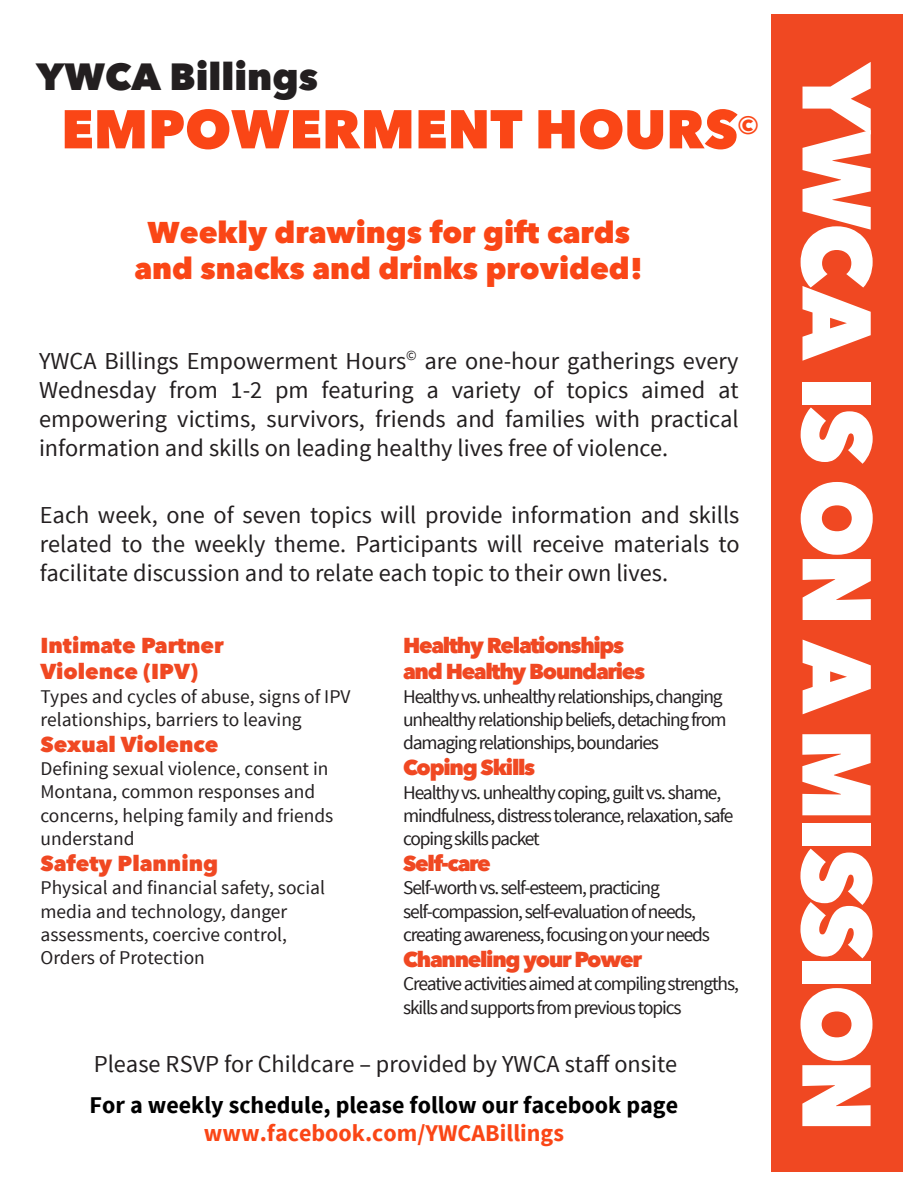
<style>
.page{position:relative;width:918px;height:1188px;background:#fff}
.page>*{position:absolute;margin:0;border:0;box-sizing:border-box;transform-origin:0 0}
.t1{font:800 54px "Avenir Next LT Pro";color:#fa4616}
.t2{font:800 37.8px "Avenir Next LT Pro";color:#231f20}
.t3{font:800 30px/36px "Avenir Next LT Pro";color:#fa4616;text-align:center}
.t4{font:24.3px/29.1px "Source Sans Pro";color:#231f20;text-align:justify}
.t5{font:700 24px "Source Sans Pro";color:#000}
.t6{font:700 24px "Source Sans Pro";color:#fa4616}
.t7{font:800 21.6px/26px "Avenir Next LT Pro";letter-spacing:-.06em;color:#f04822}
.t8{font:800 21.6px/26px "Avenir Next LT Pro";color:#f04822}
.t9{font:19.5px/23.4px "Source Sans Pro";letter-spacing:-.06em;color:#231f20}
.t10{font:19.5px/23.4px "Source Sans Pro";color:#231f20}
</style>
<div class="page">
<div style="left:771px;top:15px;width:131px;height:1157px;background:#f04822"></div>
<svg style="left:801px;top:62px;width:72px;height:299px"></svg>
<svg style="left:801px;top:482px;width:72px;height:138px"></svg>
<svg style="left:803px;top:640px;width:68px;height:74px"></svg>
<div style="left:803px;top:382px;width:68px;height:22px;background:#fff"></div>
<svg style="left:801px;top:407px;width:72px;height:57px"></svg>
<svg style="left:802px;top:734px;width:69px;height:81px"></svg>
<div style="left:802px;top:823px;width:69px;height:23px;background:#fff"></div>
<svg style="left:800px;top:849px;width:73px;height:109px"></svg>
<div style="left:802px;top:961px;width:69px;height:23px;background:#fff"></div>
<svg style="left:800px;top:988px;width:73px;height:138px"></svg>
<h2 class="t2" style="left:37px;top:54px;width:283px">YWCA Billings</h2>
<h1 class="t1" style="left:61px;top:96px;width:699px">EMPOWERMENT HOURS<sup>©</sup></h1>
<p class="t3" style="left:135px;top:214px;width:510px">Weekly drawings for gift cards and snacks and drinks provided!</p>
<p class="t4" style="left:39px;top:346px;width:701px">YWCA Billings Empowerment Hours<sup>©</sup> are one-hour gatherings every Wednesday from 1-2 pm featuring a variety of topics aimed at empowering victims, survivors, friends and families with practical information and skills on leading healthy lives free of violence.</p>
<p class="t4" style="left:40px;top:500px;width:701px">Each week, one of seven topics will provide information and skills related to the weekly theme. Participants will receive materials to facilitate discussion and to relate each topic to their own lives.</p>
<p class="t8" style="left:41px;top:633px;width:185px">Intimate Partner<br>Violence (IPV)</p>
<p class="t10" style="left:41px;top:685px;width:312px">Types and cycles of abuse, signs of IPV relationships, barriers to leaving</p>
<p class="t8" style="left:41px;top:731px;width:179px">Sexual Violence</p>
<p class="t10" style="left:41px;top:757px;width:294px">Defining sexual violence, consent in<br>Montana, common responses and concerns, helping family and friends understand</p>
<p class="t8" style="left:41px;top:850px;width:179px">Safety Planning</p>
<p class="t10" style="left:41px;top:877px;width:286px">Physical and financial safety, social media and technology, danger assessments, coercive control,<br>Orders of Protection</p>
<p class="t7" style="left:403px;top:633px;width:244px">Healthy Relationships and Healthy Boundaries</p>
<p class="t9" style="left:403px;top:685px;width:325px">Healthy vs. unhealthy relationships, changing unhealthy relationship beliefs, detaching from damaging relationships, boundaries</p>
<p class="t7" style="left:403px;top:754px;width:134px">Coping Skills</p>
<p class="t9" style="left:403px;top:781px;width:332px">Healthy vs. unhealthy coping, guilt vs. shame, mindfulness, distress tolerance, relaxation, safe coping skills packet</p>
<p class="t7" style="left:403px;top:850px;width:89px">Self-care</p>
<p class="t9" style="left:403px;top:877px;width:308px">Self-worth vs. self-esteem, practicing self-compassion, self-evaluation of needs, creating awareness, focusing on your needs</p>
<p class="t7" style="left:403px;top:946px;width:240px">Channeling your Power</p>
<p class="t9" style="left:403px;top:973px;width:337px">Creative activities aimed at compiling strengths, skills and supports from previous topics</p>
<p class="t4" style="left:94px;top:1050px;width:585px">Please RSVP for Childcare – provided by YWCA staff onsite</p>
<p class="t5" style="left:90px;top:1089px;width:590px">For a weekly schedule, please follow our facebook page</p>
<p class="t6" style="left:204px;top:1118px;width:362px">www.facebook.com/YWCABillings</p>
</div>
